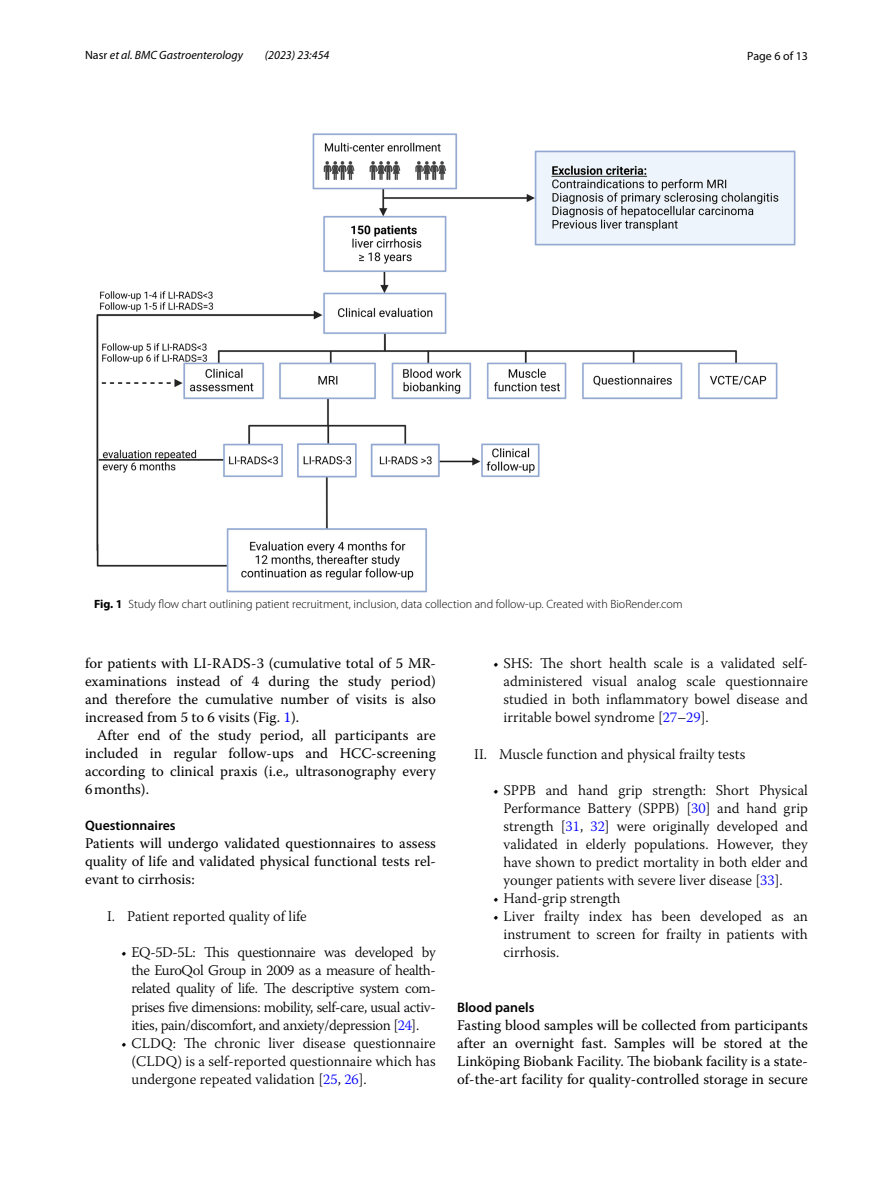
<style>
.page{position:relative;width:893px;height:1187px;background:#fff}
.page>*{position:absolute;margin:0;border:0;box-sizing:border-box;transform-origin:0 0}
.t1{font:300 14.7px/18px "Warnock Pro";color:#000;text-align:justify}
.t2{font:14.7px/18px "Warnock Pro";color:#000;text-align:justify}
.t3{font:600 13.8px "Myriad Pro";color:#000}
.t4{font:300 12px "Myriad Pro";color:#000}
.t5{font:italic 12px "Myriad Pro";color:#000}
.t6{font:12px "Myriad Pro";color:#000}
.s1{font-style:normal}
.s2{font-weight:700}
.s3{color:#00f}
.s4{font-style:italic}
</style>
<div class="page">
<img style="left:96px;top:133px;width:700px;height:460px">
<p class="t5" style="left:85px;top:48px;width:159px"><span class="s1">Nasr</span> et al. BMC Gastroenterology</p>
<p class="t5" style="left:265px;top:48px;width:66px">(2023) 23:454</p>
<p class="t6" style="left:747px;top:48px;width:62px">Page 6 of 13</p>
<p class="t4" style="left:94px;top:597px;width:590px"><span class="s2">Fig. 1</span> Study flow chart outlining patient recruitment, inclusion, data collection and follow-up. Created with BioRender.com</p>
<p class="t2" style="left:85px;top:653px;width:352px">for patients with LI-RADS-3 (cumulative total of 5 MR&shy;examinations instead of 4 during the study period) and therefore the cumulative number of visits is also increased from 5 to 6 visits (Fig. <span class="s3">1</span>).</p>
<p class="t2" style="left:85px;top:725px;width:352px;text-indent:12px">After end of the study period, all participants are included in regular follow-ups and HCC-screening according to clinical praxis (i.e.<span class="s4">,</span> ultrasonography every 6months).</p>
<p class="t3" style="left:85px;top:816px;width:92px">Questionnaires</p>
<p class="t2" style="left:85px;top:833px;width:352px">Patients will undergo validated questionnaires to assess quality of life and validated physical functional tests rel&shy;evant to cirrhosis:</p>
<p class="t1" style="left:107px;top:906px;width:201px">I. Patient reported quality of life</p>
<p class="t1" style="left:132px;top:943px;width:306px;text-indent:-10px">• EQ-5D-5L: This questionnaire was developed by the EuroQol Group in 2009 as a measure of health&shy;related quality of life. The descriptive system com&shy;prises five dimensions: mobility, self-care, usual activ&shy;ities, pain/discomfort, and anxiety/depression [<span class="s3">24</span>].</p>
<p class="t1" style="left:132px;top:1033px;width:306px;text-indent:-10px">• CLDQ: The chronic liver disease questionnaire (CLDQ) is a self-reported questionnaire which has undergone repeated validation [<span class="s3">25</span>, <span class="s3">26</span>].</p>
<p class="t1" style="left:504px;top:653px;width:306px;text-indent:-10px">• SHS: The short health scale is a validated self&shy;administered visual analog scale questionnaire studied in both inflammatory bowel disease and irritable bowel syndrome [<span class="s3">27</span>–<span class="s3">29</span>].</p>
<p class="t1" style="left:474px;top:744px;width:273px">II. Muscle function and physical frailty tests</p>
<p class="t1" style="left:504px;top:781px;width:306px;text-indent:-10px">• SPPB and hand grip strength: Short Physical Performance Battery (SPPB) [<span class="s3">30</span>] and hand grip strength [<span class="s3">31</span>, <span class="s3">32</span>] were originally developed and validated in elderly populations. However, they have shown to predict mortality in both elder and younger patients with severe liver disease [<span class="s3">33</span>].</p>
<p class="t1" style="left:493px;top:889px;width:129px">• Hand-grip strength</p>
<p class="t1" style="left:504px;top:907px;width:306px;text-indent:-10px">• Liver frailty index has been developed as an instrument to screen for frailty in patients with cirrhosis.</p>
<p class="t3" style="left:457px;top:998px;width:79px">Blood panels</p>
<p class="t2" style="left:457px;top:1016px;width:352px">Fasting blood samples will be collected from participants after an overnight fast. Samples will be stored at the Linköping Biobank Facility. The biobank facility is a state&shy;of-the-art facility for quality-controlled storage in secure</p>
</div>
